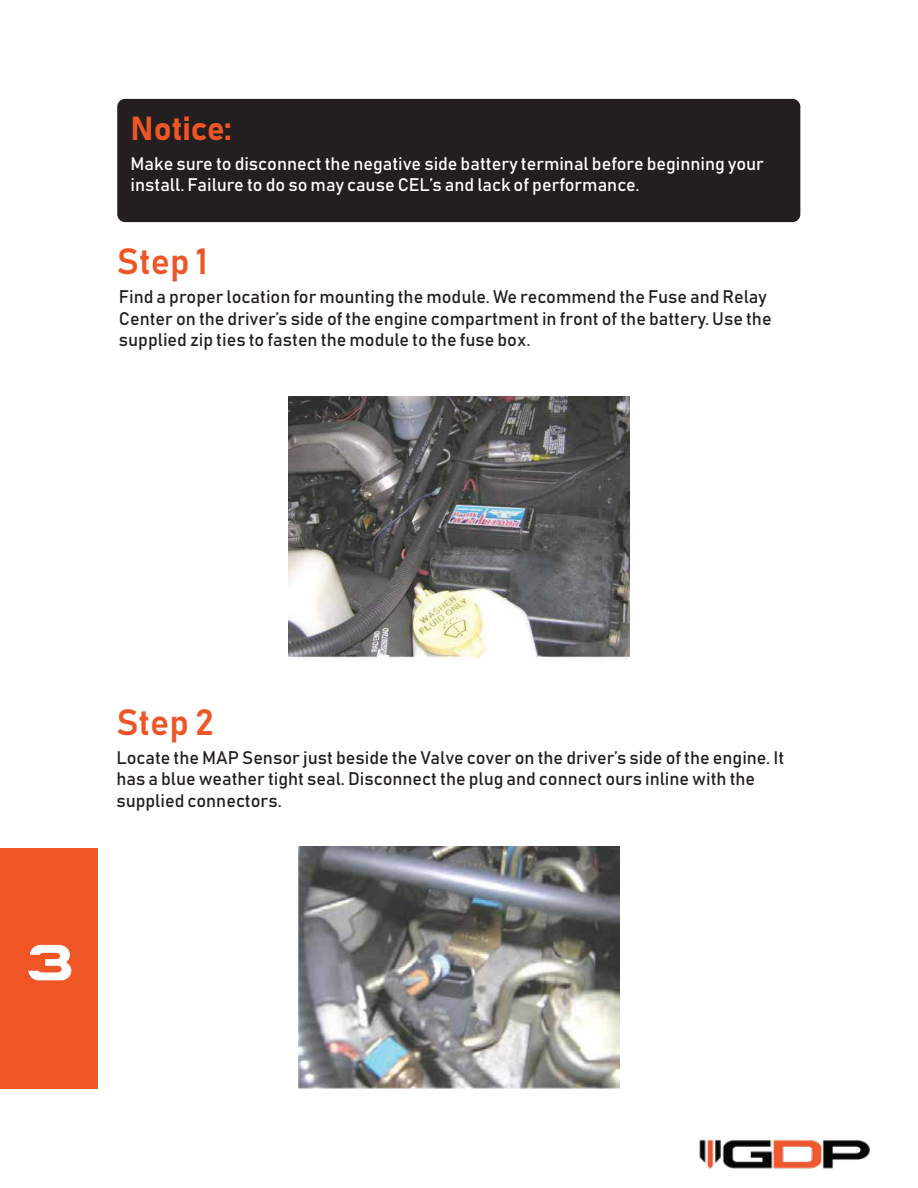
<style>
.page{position:relative;width:918px;height:1188px;background:#fff}
.page>*{position:absolute;margin:0;border:0;box-sizing:border-box;transform-origin:0 0}
.t1{font:700 53.1px "Plateia";color:#fff}
.t2{font:36px "Bahnschrift";color:#f05625}
.t3{font:33px "Bahnschrift";color:#f05625}
.t4{font:18px/21.6px "Bahnschrift";color:#231f20}
.t5{font:18px/21.6px "Bahnschrift";color:#fff}
</style>
<div class="page">
<div style="left:0;top:848px;width:97px;height:241px;background:#f05625"></div>
<img style="left:699px;top:1139px;width:171px;height:30px">
<div style="left:117px;top:99px;width:683px;height:123px;background:#231f20;border-radius:8px"></div>
<img style="left:288px;top:396px;width:342px;height:264px">
<img style="left:299px;top:846px;width:320px;height:243px">
<h3 class="t3" style="left:131px;top:107px;width:103px">Notice:</h3>
<p class="t5" style="left:131px;top:152px;width:635px">Make sure to disconnect the negative side battery terminal before beginning your install. Failure to do so may cause CEL’s and lack of performance.</p>
<h2 class="t2" style="left:117px;top:239px;width:92px">Step 1</h2>
<p class="t4" style="left:119px;top:286px;width:654px">Find a proper location for mounting the module. We recommend the Fuse and Relay<br>Center on the driver’s side of the engine compartment in front of the battery. Use the supplied zip ties to fasten the module to the fuse box.</p>
<h2 class="t2" style="left:116px;top:700px;width:99px">Step 2</h2>
<p class="t4" style="left:116px;top:746px;width:669px">Locate the MAP Sensor just beside the Valve cover on the driver’s side of the engine. It has a blue weather tight seal. Disconnect the plug and connect ours inline with the supplied connectors.</p>
<h1 class="t1" style="left:26px;top:931px;width:49px">3</h1>
</div>
